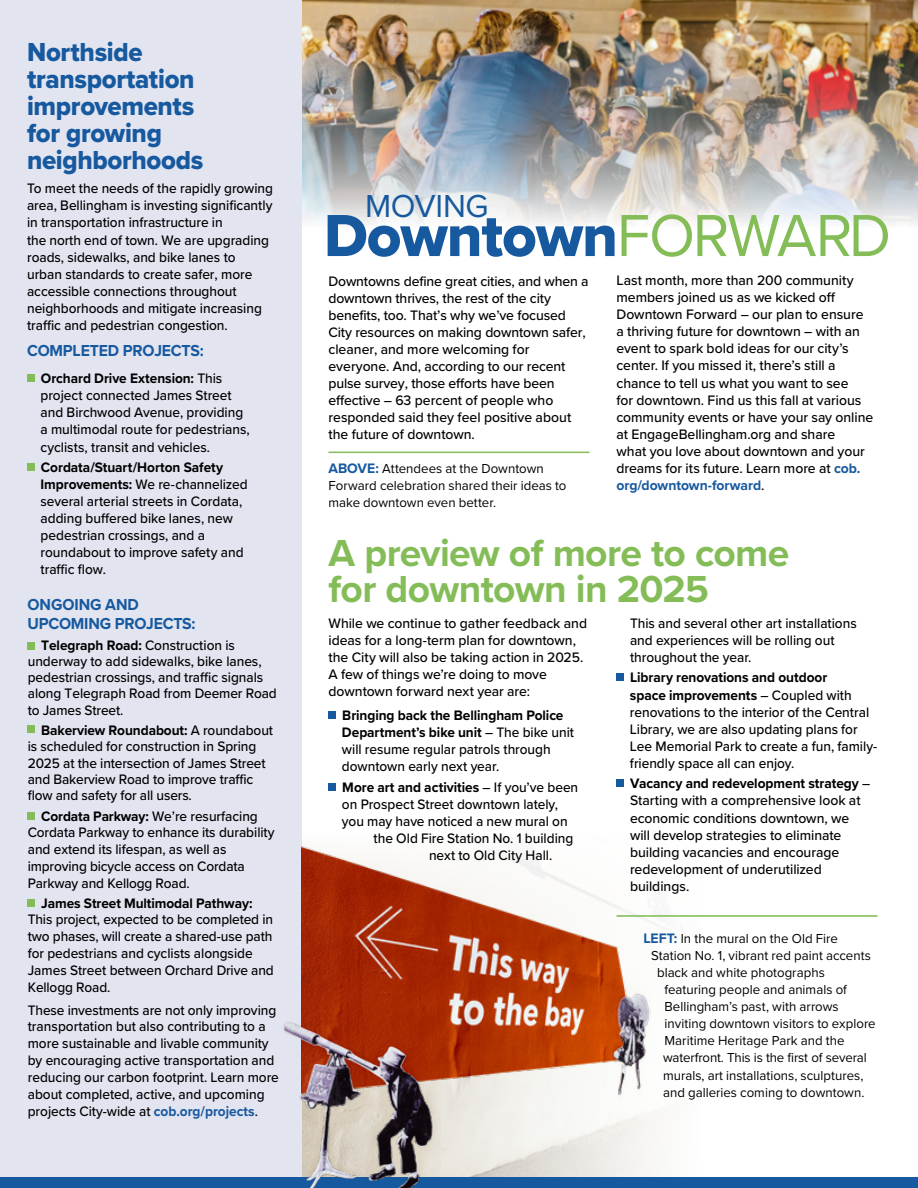
<style>
.page{position:relative;width:918px;height:1188px;background:#fff}
.page>*{position:absolute;margin:0;border:0;box-sizing:border-box;transform-origin:0 0}
.t1{font:61.5px "Proxima Nova Extrabld";letter-spacing:-.015em;color:#17599f}
.t2{font:700 39px/36px "Proxima Nova";letter-spacing:-.02em;color:#84bd58}
.t3{font:33px "Proxima Nova";letter-spacing:-.01em;color:#17599f}
.t4{font:27px/27px "Proxima Nova Extrabld";letter-spacing:-.01em;color:#17599f;scale:.96 1}
.t5{font:700 16.5px/19.5px "Proxima Nova";letter-spacing:-.015em;color:#17599f;scale:.96 1}
.t6{font:500 14.25px/17.1px "Proxima Nova";letter-spacing:-.005em;color:#000;scale:.96 1}
.t7{font:500 14.25px/17.1px "Proxima Nova";letter-spacing:-.005em;color:#000}
.t8{font:700 14.25px "Proxima Nova";letter-spacing:-.005em;color:#000;scale:.96 1}
.t9{font:13.5px/17.1px "Proxima Nova";color:#000}
.s1{font-weight:700}
.s2{font-weight:700;color:#17599f}
.s3{font-family:"Proxima Nova";color:#84bd58}
.s4{font-weight:700;font-size:14.25px;color:#17599f}
.s5{font-weight:500}
</style>
<div class="page">
<img style="left:302px;top:0;width:616px;height:224px">
<div style="left:0;top:0;width:302px;height:1188px;background:#e2e4f0"></div>
<div style="left:0;top:1177px;width:918px;height:11px;background:#17599f"></div>
<div style="left:27px;top:375px;width:7px;height:7px;background:#84bd58"></div>
<div style="left:27px;top:463px;width:7px;height:7px;background:#84bd58"></div>
<div style="left:27px;top:643px;width:7px;height:7px;background:#84bd58"></div>
<div style="left:27px;top:725px;width:7px;height:7px;background:#84bd58"></div>
<div style="left:27px;top:813px;width:7px;height:7px;background:#84bd58"></div>
<div style="left:27px;top:900px;width:7px;height:7px;background:#84bd58"></div>
<hr style="left:328px;top:452px;width:262px;height:1px;background:#84bd58">
<img style="left:284px;top:846px;width:378px;height:342px">
<hr style="left:616px;top:915px;width:262px;height:2px;background:#84bd58">
<div style="left:328px;top:712px;width:8px;height:7px;background:#17599f"></div>
<div style="left:328px;top:783px;width:8px;height:7px;background:#17599f"></div>
<div style="left:616px;top:674px;width:8px;height:7px;background:#17599f"></div>
<div style="left:616px;top:780px;width:8px;height:7px;background:#17599f"></div>
<h3 class="t4" style="left:27px;top:38px;width:185px">Northside transportation improvements for growing neighborhoods</h3>
<p class="t6" style="left:27px;top:179px;width:258px">To meet the needs of the rapidly growing area, Bellingham is investing significantly in transportation infrastructure in<br>the north end of town. We are upgrading roads, sidewalks, and bike lanes to urban standards to create safer, more accessible connections throughout neighborhoods and mitigate increasing traffic and pedestrian congestion.</p>
<p class="t5" style="left:27px;top:341px;width:186px">COMPLETED PROJECTS:</p>
<p class="t6" style="left:41px;top:369px;width:219px"><span class="s1">Orchard Drive Extension:</span> This project connected James Street and Birchwood Avenue, providing a multimodal route for pedestrians, cyclists, transit and vehicles.</p>
<p class="t6" style="left:41px;top:458px;width:217px"><span class="s1">Cordata/Stuart/Horton Safety<br>Improvements:</span> We re-channelized several arterial streets in Cordata, adding buffered bike lanes, new pedestrian crossings, and a roundabout to improve safety and traffic flow.</p>
<p class="t5" style="left:27px;top:594px;width:177px">ONGOING AND<br>UPCOMING PROJECTS:</p>
<p class="t6" style="left:28px;top:636px;width:261px;line-height:16.4px;text-indent:14px"><span class="s1">Telegraph Road:</span> Construction is underway to add sidewalks, bike lanes, pedestrian crossings, and traffic signals along Telegraph Road from Deemer Road to James Street.</p>
<p class="t6" style="left:28px;top:722px;width:257px;line-height:16.4px;text-indent:14px"><span class="s1">Bakerview Roundabout:</span> A roundabout is scheduled for construction in Spring 2025 at the intersection of James Street and Bakerview Road to improve traffic flow and safety for all users.</p>
<p class="t6" style="left:28px;top:807px;width:259px;text-indent:14px"><span class="s1">Cordata Parkway:</span> We’re resurfacing Cordata Parkway to enhance its durability and extend its lifespan, as well as improving bicycle access on Cordata Parkway and Kellogg Road.</p>
<p class="t8" style="left:41px;top:892px;width:221px">James Street Multimodal Pathway:</p>
<p class="t6" style="left:28px;top:910px;width:258px">This project, expected to be completed in two phases, will create a shared-use path for pedestrians and cyclists alongside James Street between Orchard Drive and Kellogg Road.</p>
<p class="t6" style="left:28px;top:1001px;width:263px">These investments are not only improving transportation but also contributing to a more sustainable and livable community by encouraging active transportation and reducing our carbon footprint. Learn more about completed, active, and upcoming projects City-wide at <span class="s2">cob.org/projects</span>.</p>
<h3 class="t3" style="left:365px;top:182px;width:125px">MOVING</h3>
<h1 class="t1" style="left:324px;top:190px;width:569px">Downtown<span class="s3">FORWARD</span></h1>
<p class="t7" style="left:616px;top:271px;width:258px">Last month, more than 200 community members joined us as we kicked off Downtown Forward – our plan to ensure a thriving future for downtown – with an event to spark bold ideas for our city’s center. If you missed it, there’s still a chance to tell us what you want to see<br>for downtown. Find us this fall at various community events or have your say online at EngageBellingham.org and share<br>what you love about downtown and your dreams for its future. Learn more at <span class="s2">cob. org/downtown-forward</span>.</p>
<p class="t7" style="left:328px;top:272px;width:262px">Downtowns define great cities, and when a downtown thrives, the rest of the city benefits, too. That’s why we’ve focused City resources on making downtown safer, cleaner, and more welcoming for everyone. And, according to our recent pulse survey, those efforts have been effective – 63 percent of people who responded said they feel positive about the future of downtown.</p>
<p class="t9" style="left:328px;top:459px;width:239px"><span class="s4">ABOVE:</span> Attendees at the Downtown<br>Forward celebration shared their ideas to make downtown even better.</p>
<h2 class="t2" style="left:328px;top:534px;width:462px">A preview of more to come for downtown in 2025</h2>
<p class="t7" style="left:328px;top:614px;width:260px">While we continue to gather feedback and ideas for a long-term plan for downtown, the City will also be taking action in 2025.<br>A few of things we’re doing to move downtown forward next year are:</p>
<p class="t6" style="left:342px;top:706px;width:243px"><span class="s1">Bringing back the Bellingham Police Department’s bike unit</span> – The bike unit will resume regular patrols through downtown early next year.</p>
<p class="t8" style="left:342px;top:776px;width:247px">More art and activities <span class="s5">– If you’ve been</span></p>
<p class="t6" style="left:342px;top:795px;width:227px">on Prospect Street downtown lately,</p>
<p class="t6" style="left:342px;top:812px;width:237px">you may have noticed a new mural on</p>
<p class="t6" style="left:374px;top:829px;width:210px">the Old Fire Station No. 1 building</p>
<p class="t6" style="left:429px;top:846px;width:130px">next to Old City Hall.</p>
<p class="t6" style="left:630px;top:614px;width:238px">This and several other art installations and experiences will be rolling out throughout the year.</p>
<p class="t6" style="left:630px;top:669px;width:259px"><span class="s1">Library renovations and outdoor<br>space improvements</span> – Coupled with renovations to the interior of the Central Library, we are also updating plans for Lee Memorial Park to create a fun, family&shy;friendly space all can enjoy.</p>
<p class="t6" style="left:630px;top:775px;width:252px"><span class="s1">Vacancy and redevelopment strategy</span> –<br>Starting with a comprehensive look at economic conditions downtown, we will develop strategies to eliminate building vacancies and encourage redevelopment of underutilized buildings.</p>
<p class="t9" style="left:644px;top:929px;width:196px"><span class="s4">LEFT:</span> In the mural on the Old Fire</p>
<p class="t9" style="left:651px;top:946px;width:222px">Station No. 1, vibrant red paint accents</p>
<p class="t9" style="left:657px;top:963px;width:169px">black and white photographs</p>
<p class="t9" style="left:665px;top:980px;width:184px">featuring people and animals of</p>
<p class="t9" style="left:665px;top:998px;width:176px">Bellingham’s past, with arrows</p>
<p class="t9" style="left:665px;top:1015px;width:213px">inviting downtown visitors to explore</p>
<p class="t9" style="left:665px;top:1032px;width:182px">Maritime Heritage Park and the</p>
<p class="t9" style="left:663px;top:1049px;width:205px">waterfront. This is the first of several</p>
<p class="t9" style="left:663px;top:1066px;width:202px">murals, art installations, sculptures,</p>
<p class="t9" style="left:663px;top:1083px;width:203px">and galleries coming to downtown.</p>
</div>
